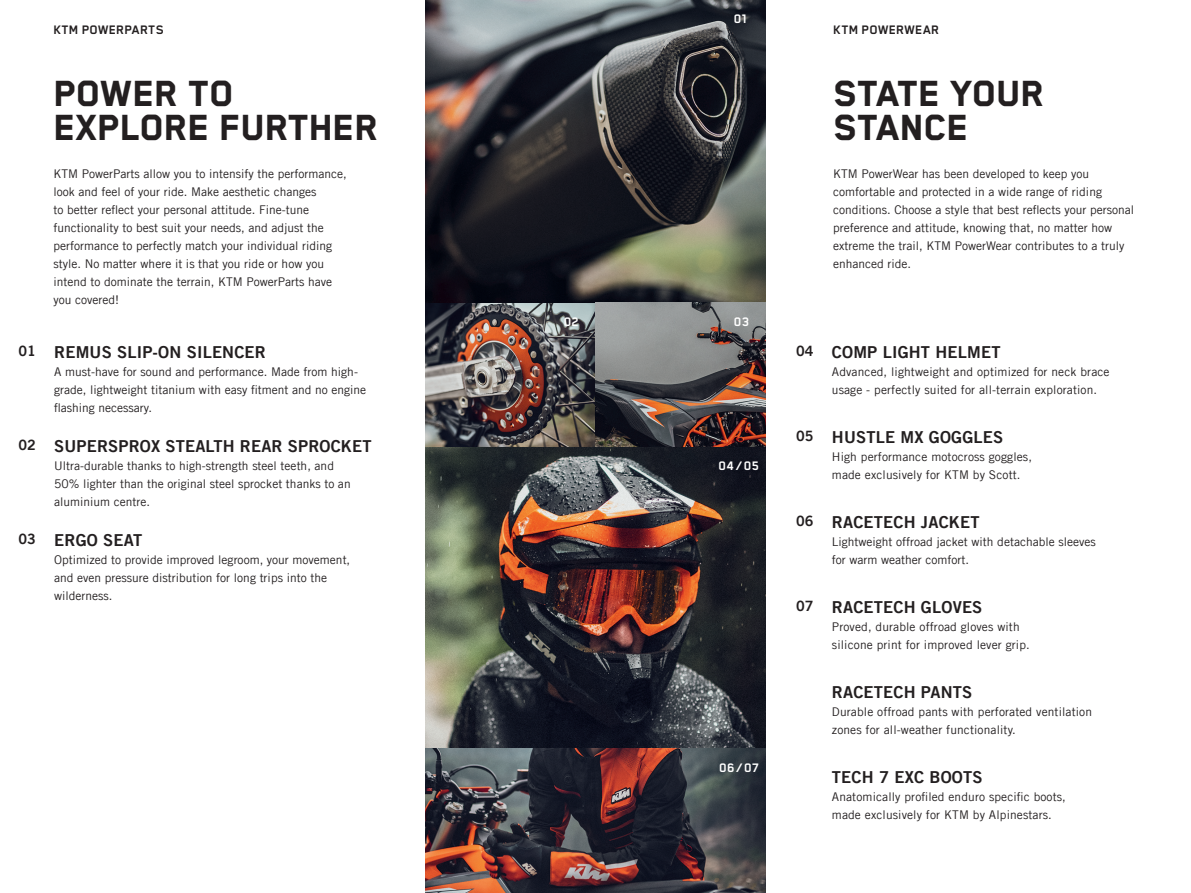
<style>
.page{position:relative;width:1191px;height:893px;background:#fff}
.page>*{position:absolute;margin:0;border:0;box-sizing:border-box;transform-origin:0 0}
.t1{font:800 42px/34.5px "Blender Pro";color:#231f20}
.t2{font:16.5px "Trade Gothic LT Com Bd 2";letter-spacing:.01em;color:#231f20}
.t3{font:700 14.25px "Blender Pro";letter-spacing:.025em;color:#231f20}
.t4{font:700 14.25px "Blender Pro";letter-spacing:.02em;color:#fff}
.t5{font:12px/18px "Trade Gothic LT Com";color:#231f20}
.s1{font-size:14.25px}
</style>
<div class="page">
<img style="left:425px;top:0;width:340px;height:749px">
<img style="left:425px;top:749px;width:340px;height:144px">
<p class="t4" style="left:734px;top:12px;width:15px">01</p>
<p class="t3" style="left:53px;top:22px;width:112px">KTM POWERPARTS</p>
<p class="t3" style="left:833px;top:22px;width:107px">KTM POWERWEAR</p>
<h1 class="t1" style="left:53px;top:76px;width:326px">POWER TO<br>EXPLORE FURTHER</h1>
<h1 class="t1" style="left:833px;top:76px;width:212px">STATE YOUR<br>STANCE</h1>
<p class="t5" style="left:53px;top:165px;width:295px">KTM PowerParts allow you to intensify the performance, look and feel of your ride. Make aesthetic changes<br>to better reflect your personal attitude. Fine-tune functionality to best suit your needs, and adjust the performance to perfectly match your individual riding style. No matter where it is that you ride or how you intend to dominate the terrain, KTM PowerParts have you covered!</p>
<p class="t5" style="left:833px;top:165px;width:302px">KTM PowerWear has been developed to keep you comfortable and protected in a wide range of riding conditions. Choose a style that best reflects your personal preference and attitude, knowing that, no matter how extreme the trail, KTM PowerWear contributes to a truly enhanced ride.</p>
<h2 class="t2" style="left:18px;top:342px;width:249px"><span class="s1">01</span> REMUS SLIP-ON SILENCER</h2>
<p class="t5" style="left:54px;top:363px;width:313px">A must-have for sound and performance. Made from high&shy;grade, lightweight titanium with easy fitment and no engine flashing necessary.</p>
<h2 class="t2" style="left:18px;top:436px;width:355px"><span class="s1">02</span> SUPERSPROX STEALTH REAR SPROCKET</h2>
<p class="t5" style="left:54px;top:457px;width:298px">Ultra-durable thanks to high-strength steel teeth, and<br>50% lighter than the original steel sprocket thanks to an aluminium centre.</p>
<h2 class="t2" style="left:18px;top:530px;width:125px"><span class="s1">03</span> ERGO SEAT</h2>
<p class="t5" style="left:54px;top:551px;width:297px">Optimized to provide improved legroom, your movement, and even pressure distribution for long trips into the wilderness.</p>
<p class="t4" style="left:564px;top:314px;width:16px">02</p>
<p class="t4" style="left:734px;top:314px;width:17px">03</p>
<p class="t4" style="left:718px;top:458px;width:42px">04/05</p>
<p class="t4" style="left:719px;top:760px;width:41px">06/07</p>
<h2 class="t2" style="left:796px;top:342px;width:206px"><span class="s1">04</span> COMP LIGHT HELMET</h2>
<p class="t5" style="left:832px;top:363px;width:279px">Advanced, lightweight and optimized for neck brace usage - perfectly suited for all-terrain exploration.</p>
<h2 class="t2" style="left:796px;top:427px;width:209px"><span class="s1">05</span> HUSTLE MX GOGGLES</h2>
<p class="t5" style="left:832px;top:448px;width:202px">High performance motocross goggles, made exclusively for KTM by Scott.</p>
<h2 class="t2" style="left:796px;top:512px;width:185px"><span class="s1">06</span> RACETECH JACKET</h2>
<p class="t5" style="left:832px;top:533px;width:265px">Lightweight offroad jacket with detachable sleeves for warm weather comfort.</p>
<h2 class="t2" style="left:796px;top:597px;width:188px"><span class="s1">07</span> RACETECH GLOVES</h2>
<p class="t5" style="left:832px;top:618px;width:199px">Proved, durable offroad gloves with silicone print for improved lever grip.</p>
<h2 class="t2" style="left:832px;top:682px;width:142px">RACETECH PANTS</h2>
<p class="t5" style="left:832px;top:703px;width:262px">Durable offroad pants with perforated ventilation zones for all-weather functionality.</p>
<h2 class="t2" style="left:832px;top:767px;width:152px">TECH 7 EXC BOOTS</h2>
<p class="t5" style="left:832px;top:788px;width:235px">Anatomically profiled enduro specific boots, made exclusively for KTM by Alpinestars.</p>
</div>
